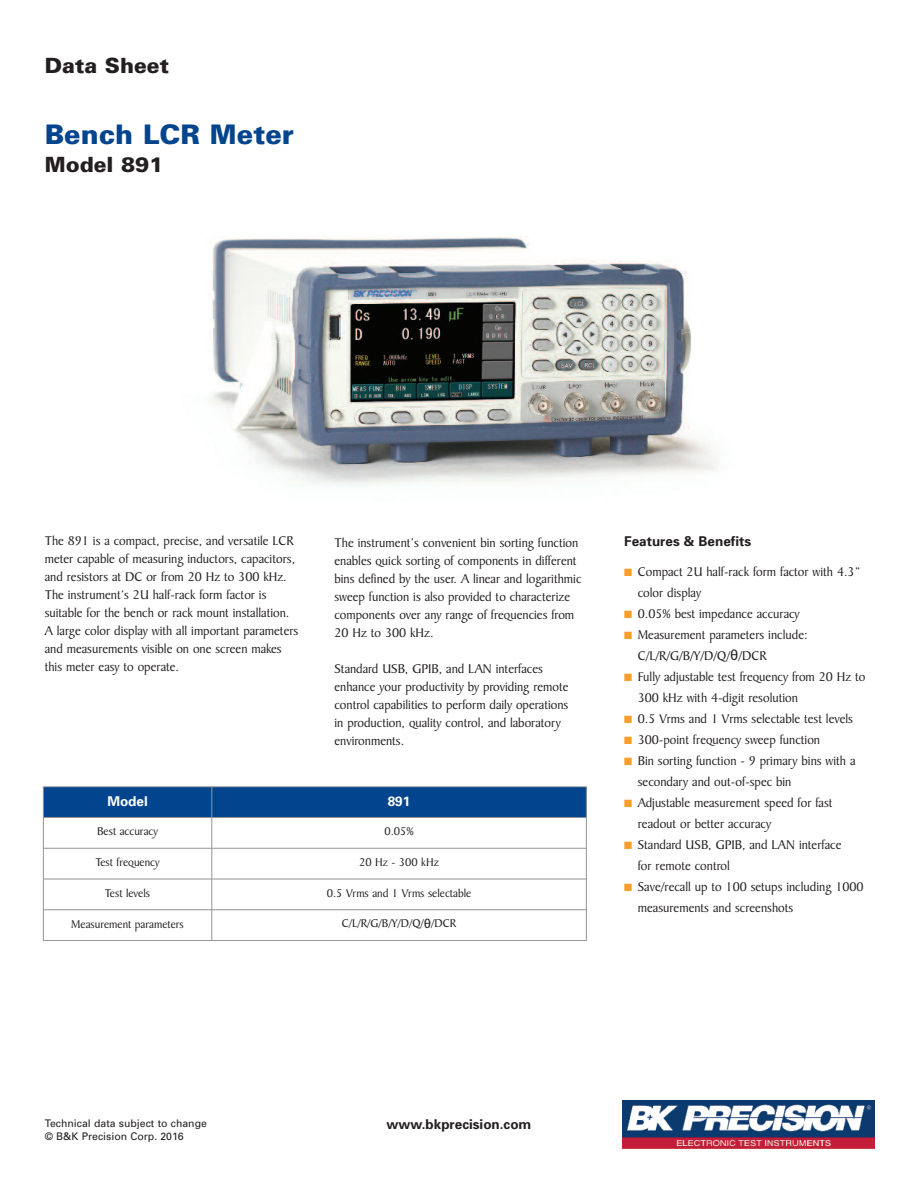
<style>
.page{position:relative;width:918px;height:1188px;background:#fff}
.page>*{position:absolute;margin:0;border:0;box-sizing:border-box;transform-origin:0 0}
.t1{font:900 27px "Univers";color:#02448d}
.t2{font:900 21px "Univers";color:#231f20}
.t3{font:13.5px/18px "Baker Signet BT";color:#231f20}
.t4{font:700 13.5px "Univers";color:#231f20}
.t5{font:700 13.5px "Univers";color:#fff}
.t6{font:12px "Baker Signet BT";color:#231f20}
.t7{font:10.5px "Univers";color:#231f20}
.s1{font-family:"Lucida Grande"}
.s2{color:#f89f29}
</style>
<div class="page">
<img style="left:211px;top:236px;width:506px;height:250px">
<img style="left:623px;top:1101px;width:252px;height:48px">
<div style="left:43px;top:787px;width:169px;height:31px;background:#02448d"></div>
<div style="left:212px;top:787px;width:375px;height:31px;background:#02448d"></div>
<hr style="left:43px;top:787px;width:1px;height:154px;background:#939598">
<hr style="left:212px;top:787px;width:1px;height:154px;background:#939598">
<hr style="left:586px;top:787px;width:1px;height:154px;background:#939598">
<hr style="left:43px;top:787px;width:544px;height:1px;background:#939598">
<hr style="left:43px;top:817px;width:544px;height:1px;background:#939598">
<hr style="left:43px;top:848px;width:544px;height:1px;background:#939598">
<hr style="left:43px;top:879px;width:544px;height:1px;background:#939598">
<hr style="left:43px;top:910px;width:544px;height:1px;background:#939598">
<hr style="left:43px;top:940px;width:544px;height:1px;background:#939598">
<h2 class="t2" style="left:45px;top:57px;width:126px">Data Sheet</h2>
<h1 class="t1" style="left:45px;top:124px;width:251px">Bench LCR Meter</h1>
<h2 class="t2" style="left:45px;top:157px;width:120px">Model 891</h2>
<p class="t3" style="left:45px;top:534px;width:255px">The 891 is a compact, precise, and versatile LCR meter capable of measuring inductors, capacitors, and resistors at DC or from 20 Hz to 300 kHz.<br>The instrument’s 2U half-rack form factor is suitable for the bench or rack mount installation.<br>A large color display with all important parameters and measurements visible on one screen makes this meter easy to operate.</p>
<p class="t3" style="left:334px;top:535px;width:249px">The instrument’s convenient bin sorting function enables quick sorting of components in different bins defined by the user. A linear and logarithmic sweep function is also provided to characterize components over any range of frequencies from 20 Hz to 300 kHz.</p>
<p class="t3" style="left:334px;top:661px;width:236px">Standard USB, GPIB, and LAN interfaces enhance your productivity by providing remote control capabilities to perform daily operations in production, quality control, and laboratory environments.</p>
<p class="t5" style="left:107px;top:796px;width:42px">Model</p>
<p class="t5" style="left:388px;top:796px;width:24px">891</p>
<p class="t6" style="left:97px;top:827px;width:62px">Best accuracy</p>
<p class="t6" style="left:384px;top:827px;width:31px">0.05%</p>
<p class="t6" style="left:96px;top:858px;width:66px">Test frequency</p>
<p class="t6" style="left:359px;top:858px;width:81px">20 Hz - 300 kHz</p>
<p class="t6" style="left:105px;top:888px;width:47px">Test levels</p>
<p class="t6" style="left:327px;top:888px;width:146px">0.5 Vrms and 1 Vrms selectable</p>
<p class="t6" style="left:71px;top:919px;width:114px">Measurement parameters</p>
<p class="t6" style="left:342px;top:919px;width:116px">C/L/R/G/B/Y/D/Q/<span class="s1">θ</span>/DCR</p>
<p class="t4" style="left:624px;top:536px;width:128px">Features &amp; Benefits</p>
<p class="t3" style="left:638px;top:563px;width:224px;line-height:21px;text-indent:-14px"><span class="s2">■</span> Compact 2U half-rack form factor with 4.3” color display</p>
<p class="t3" style="left:624px;top:606px;width:177px"><span class="s2">■</span> 0.05% best impedance accuracy</p>
<p class="t3" style="left:638px;top:626px;width:171px;line-height:21px;text-indent:-13px"><span class="s2">■</span> Measurement parameters include:<br>C/L/R/G/B/Y/D/Q/<span class="s1">θ</span>/DCR</p>
<p class="t3" style="left:638px;top:668px;width:229px;line-height:21px;text-indent:-13px"><span class="s2">■</span> Fully adjustable test frequency from 20 Hz to<br>300 kHz with 4-digit resolution</p>
<p class="t3" style="left:624px;top:711px;width:230px"><span class="s2">■</span> 0.5 Vrms and 1 Vrms selectable test levels</p>
<p class="t3" style="left:624px;top:732px;width:197px"><span class="s2">■</span> 300-point frequency sweep function</p>
<p class="t3" style="left:638px;top:752px;width:219px;line-height:21px;text-indent:-13px"><span class="s2">■</span> Bin sorting function - 9 primary bins with a secondary and out-of-spec bin</p>
<p class="t3" style="left:638px;top:794px;width:196px;line-height:21px;text-indent:-13px"><span class="s2">■</span> Adjustable measurement speed for fast readout or better accuracy</p>
<p class="t3" style="left:638px;top:836px;width:205px;line-height:21px;text-indent:-14px"><span class="s2">■</span> Standard USB, GPIB, and LAN interface for remote control</p>
<p class="t3" style="left:638px;top:878px;width:227px;line-height:21px;text-indent:-14px"><span class="s2">■</span> Save/recall up to 100 setups including 1000 measurements and screenshots</p>
<p class="t7" style="left:45px;top:1120px;width:164px">Technical data subject to change</p>
<p class="t4" style="left:387px;top:1119px;width:146px">www.bkprecision.com</p>
<p class="t7" style="left:45px;top:1132px;width:141px">© B&amp;K Precision Corp. 2016</p>
</div>
